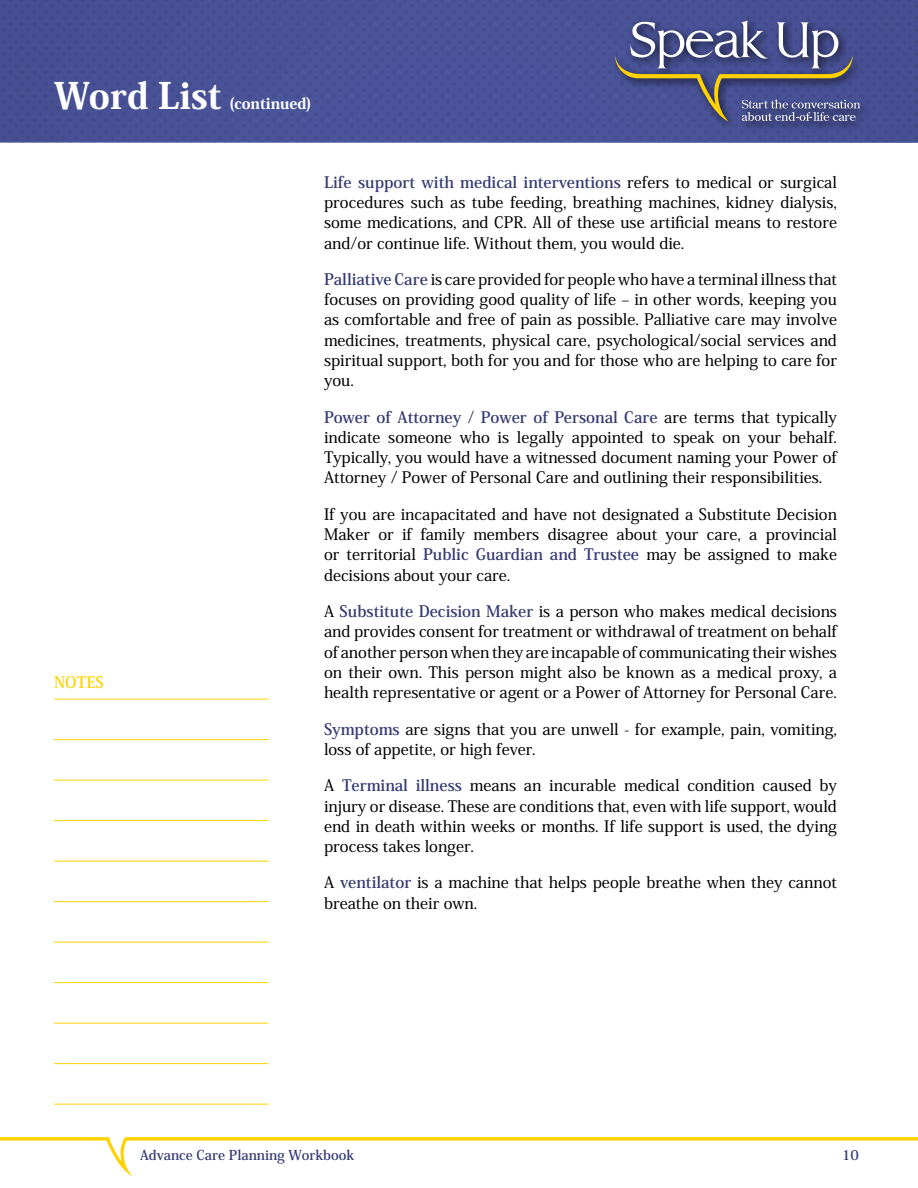
<style>
.page{position:relative;width:918px;height:1188px;background:#fff}
.page>*{position:absolute;margin:0;border:0;box-sizing:border-box;transform-origin:0 0}
.t1{font:800 36px "Koz Min Pro";color:#fff}
.t2{font:500 15.75px/20.2px "Koz Min Pro";color:#000;text-align:justify}
.t3{font:700 15.75px "Koz Min Pro";color:#ffd200}
.t4{font:800 15px "Koz Min Pro";color:#fff}
.t5{font:700 13.5px "Koz Min Pro";color:#363c74}
.s1{font-weight:700;color:#363c74}
</style>
<div class="page">
<div style="left:0;top:0;width:652px;height:96px;background:#495297"></div>
<div style="left:0;top:96px;width:652px;height:46px;background:#4a5499"></div>
<div style="left:652px;top:0;width:266px;height:95px;background:#475092"></div>
<div style="left:652px;top:95px;width:266px;height:47px;background:#485094"></div>
<div style="left:610px;top:16px;width:261px;height:116px;background:#000;opacity:.75"></div>
<svg style="left:615px;top:21px;width:245px;height:101px"></svg>
<hr style="left:54px;top:699px;width:214px;height:1px;background:#ffd200">
<hr style="left:54px;top:739px;width:214px;height:1px;background:#ffd200">
<hr style="left:54px;top:780px;width:214px;height:1px;background:#ffd200">
<hr style="left:54px;top:820px;width:214px;height:1px;background:#ffd200">
<hr style="left:54px;top:861px;width:214px;height:1px;background:#ffd200">
<hr style="left:54px;top:901px;width:214px;height:1px;background:#ffd200">
<hr style="left:54px;top:942px;width:214px;height:1px;background:#ffd200">
<hr style="left:54px;top:982px;width:214px;height:1px;background:#ffd200">
<hr style="left:54px;top:1023px;width:214px;height:1px;background:#ffd200">
<hr style="left:54px;top:1063px;width:214px;height:1px;background:#ffd200">
<hr style="left:54px;top:1104px;width:214px;height:1px;background:#ffd200">
<svg style="left:0;top:1137px;width:918px;height:39px"></svg>
<h1 class="t1" style="left:54px;top:69px;width:169px">Word List</h1>
<p class="t4" style="left:229px;top:92px;width:84px">(continued)</p>
<p class="t3" style="left:54px;top:670px;width:51px">NOTES</p>
<p class="t2" style="left:324px;top:171px;width:515px"><span class="s1">Life support with medical interventions</span> refers to medical or surgical procedures such as tube feeding, breathing machines, kidney dialysis, some medications, and CPR. All of these use artificial means to restore and/or continue life. Without them, you would die.</p>
<p class="t2" style="left:324px;top:268px;width:515px"><span class="s1">Palliative Care</span> is care provided for people who have a terminal illness that focuses on providing good quality of life – in other words, keeping you as comfortable and free of pain as possible. Palliative care may involve medicines, treatments, physical care, psychological/social services and spiritual support, both for you and for those who are helping to care for you.</p>
<p class="t2" style="left:324px;top:406px;width:515px"><span class="s1">Power of Attorney / Power of Personal Care</span> are terms that typically indicate someone who is legally appointed to speak on your behalf.<br>Typically, you would have a witnessed document naming your Power of Attorney / Power of Personal Care and outlining their responsibilities.</p>
<p class="t2" style="left:324px;top:503px;width:515px">If you are incapacitated and have not designated a Substitute Decision Maker or if family members disagree about your care, a provincial or territorial <span class="s1">Public Guardian and Trustee</span> may be assigned to make decisions about your care.</p>
<p class="t2" style="left:324px;top:601px;width:515px">A <span class="s1">Substitute Decision Maker</span> is a person who makes medical decisions and provides consent for treatment or withdrawal of treatment on behalf of another person when they are incapable of communicating their wishes on their own. This person might also be known as a medical proxy, a health representative or agent or a Power of Attorney for Personal Care.</p>
<p class="t2" style="left:324px;top:718px;width:515px"><span class="s1">Symptoms</span> are signs that you are unwell - for example, pain, vomiting, loss of appetite, or high fever.</p>
<p class="t2" style="left:324px;top:775px;width:515px">A <span class="s1">Terminal illness</span> means an incurable medical condition caused by injury or disease. These are conditions that, even with life support, would end in death within weeks or months. If life support is used, the dying process takes longer.</p>
<p class="t2" style="left:324px;top:872px;width:514px">A <span class="s1">ventilator</span> is a machine that helps people breathe when they cannot breathe on their own.</p>
<p class="t5" style="left:140px;top:1146px;width:216px">Advance Care Planning Workbook</p>
<p class="t5" style="left:842px;top:1146px;width:18px">10</p>
</div>
